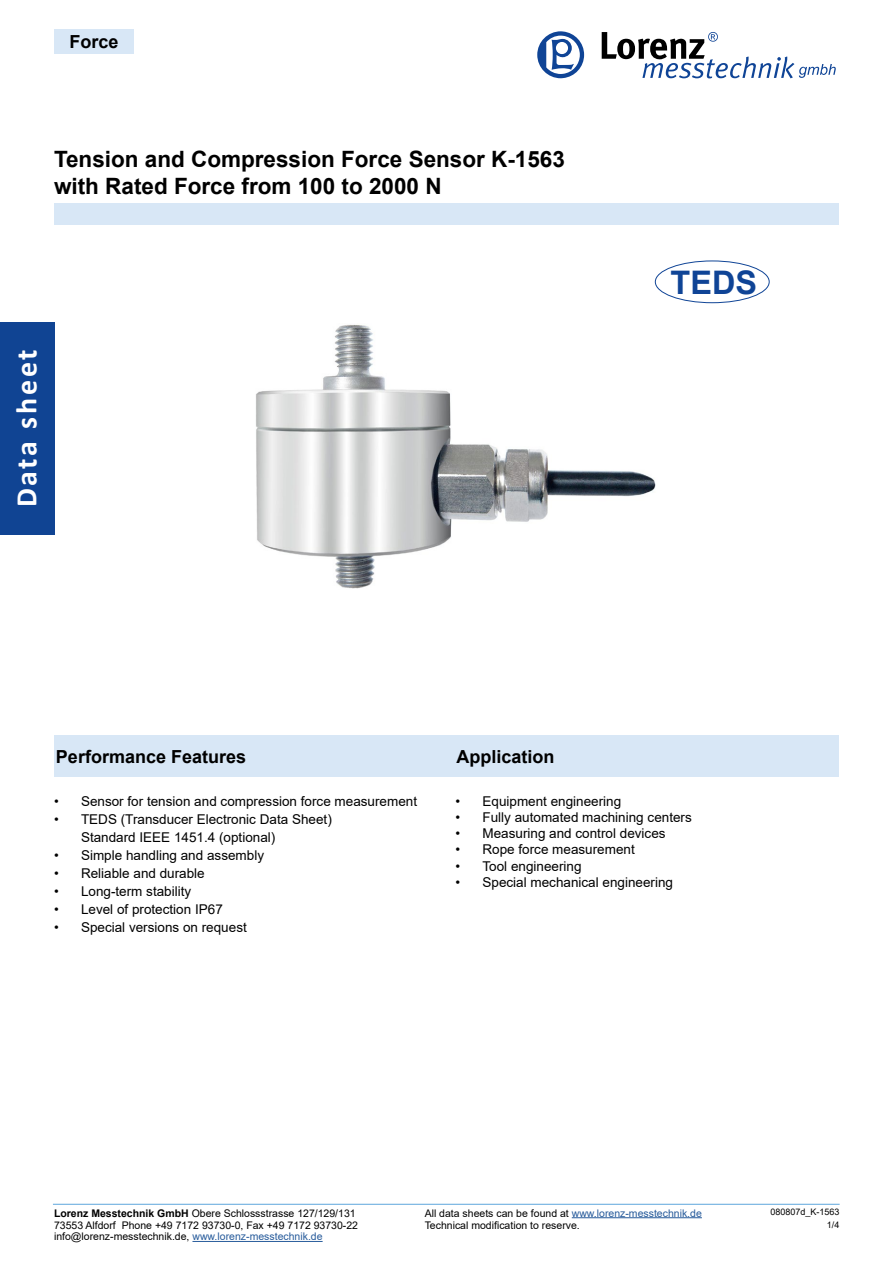
<style>
.page{position:relative;width:893px;height:1263px;background:#fff}
.page>*{position:absolute;margin:0;border:0;box-sizing:border-box;transform-origin:0 0}
.t1{font:700 32.4px "Arial";color:#0f4496}
.t2{font:700 30px "Calibri";letter-spacing:.09em;color:#fff}
.t3{font:700 22.5px/27px "Arial";color:#000}
.t4{font:700 18px "Arial";color:#000}
.t5{font:13.5px/18px "Arial";color:#000}
.t6{font:10.5px/12.6px "Arial";color:#000}
.t7{font:9px/12.6px "Arial";color:#000;text-align:right}
.s1{font-weight:700}
.s2{color:#275b9b}
</style>
<div class="page">
<div style="left:0;top:322px;width:54px;height:213px;background:#104493"></div>
<hr style="left:192px;top:1241px;width:131px;height:1px;background:#275b9b">
<hr style="left:572px;top:1217px;width:130px;height:1px;background:#275b9b">
<hr style="left:53px;top:1204px;width:787px;height:1px;background:#6fb0e0">
<svg style="left:537px;top:31px;width:47px;height:47px"></svg>
<svg style="left:602px;top:32px;width:234px;height:46px"></svg>
<img style="left:256px;top:325px;width:400px;height:264px">
<div style="left:54px;top:736px;width:785px;height:41px;background:#d8e7f6"></div>
<div style="left:54px;top:30px;width:80px;height:24px;background:#d8e7f6"></div>
<div style="left:54px;top:203px;width:785px;height:21px;background:#d8e7f6"></div>
<div style="left:655px;top:260px;width:115px;height:43px;border:1px solid #0f4496;border-radius:50%"></div>
<h3 class="t4" style="left:69px;top:29px;width:51px">Force</h3>
<h3 class="t3" style="left:54px;top:146px;width:512px">Tension and Compression Force Sensor K-1563 with Rated Force from 100 to 2000 N</h3>
<h2 class="t2" style="left:5px;top:507px;width:159px;rotate:-90deg">Data sheet</h2>
<h1 class="t1" style="left:671px;top:259px;width:88px">TEDS</h1>
<h3 class="t4" style="left:56px;top:744px;width:192px">Performance Features</h3>
<h3 class="t4" style="left:456px;top:744px;width:100px">Application</h3>
<p class="t5" style="left:54px;top:792px;width:365px">• Sensor for tension and compression force measurement</p>
<p class="t5" style="left:81px;top:810px;width:252px;text-indent:-27px">• TEDS (Transducer Electronic Data Sheet)<br>Standard IEEE 1451.4 (optional)</p>
<p class="t5" style="left:54px;top:846px;width:212px">• Simple handling and assembly</p>
<p class="t5" style="left:54px;top:864px;width:152px">• Reliable and durable</p>
<p class="t5" style="left:54px;top:882px;width:139px">• Long-term stability</p>
<p class="t5" style="left:54px;top:900px;width:170px">• Level of protection IP67</p>
<p class="t5" style="left:54px;top:918px;width:194px">• Special versions on request</p>
<p class="t5" style="left:455px;top:792px;width:167px">• Equipment engineering</p>
<p class="t5" style="left:455px;top:808px;width:238px">• Fully automated machining centers</p>
<p class="t5" style="left:455px;top:824px;width:212px">• Measuring and control devices</p>
<p class="t5" style="left:455px;top:840px;width:181px">• Rope force measurement</p>
<p class="t5" style="left:455px;top:857px;width:128px">• Tool engineering</p>
<p class="t5" style="left:455px;top:873px;width:219px">• Special mechanical engineering</p>
<p class="t6" style="left:54px;top:1206px;width:306px"><span class="s1">Lorenz Messtechnik GmbH</span> Obere Schlossstrasse 127/129/131<br>73553 Alfdorf Phone +49 7172 93730-0, Fax +49 7172 93730-22</p>
<p class="t6" style="left:54px;top:1230px;width:270px">info@lorenz-messtechnik.de, <span class="s2">www.lorenz-messtechnik.de</span></p>
<p class="t6" style="left:425px;top:1206px;width:279px">All data sheets can be found at <span class="s2">www.lorenz-messtechnik.de<br></span>Technical modification to reserve.</p>
<p class="t7" style="left:770px;top:1206px;width:71px">080807d_K-1563<br>1/4</p>
</div>
